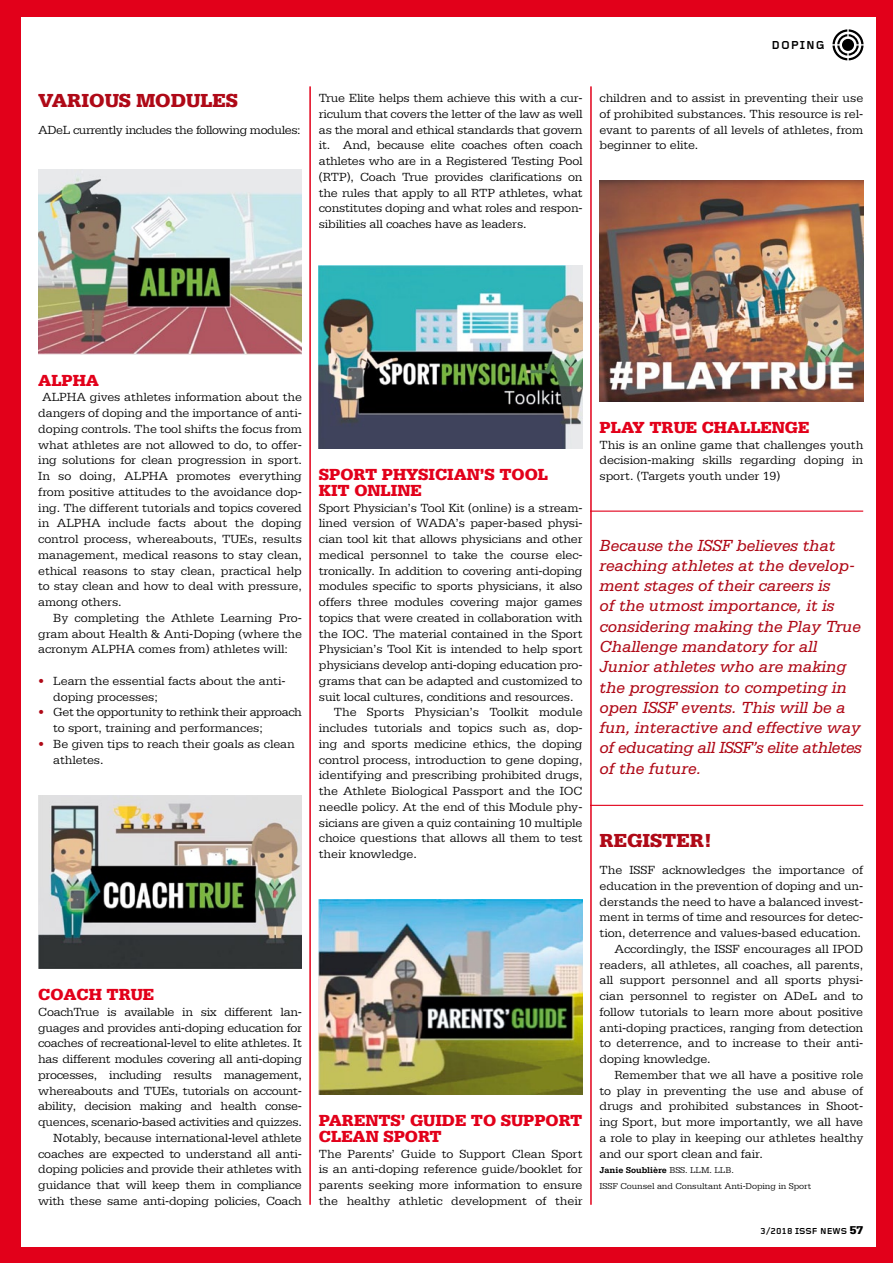
<style>
.page{position:relative;width:893px;height:1263px;background:#e2001a}
.page>*{position:absolute;margin:0;border:0;box-sizing:border-box;transform-origin:0 0}
.t1{font:900 19.95px "Serifa";letter-spacing:-.005em;color:#af0917}
.t2{font:italic 16.95px/20.2px "Serifa";letter-spacing:-.005em;color:#af0917}
.t3{font:900 16.95px/15.8px "Serifa";letter-spacing:-.005em;color:#e2001a}
.t4{font:12.45px/15.8px "Serifa ISSF";letter-spacing:-.01em;color:#000;text-align:justify}
.t5{font:12.45px "Serifa ISSF";letter-spacing:-.03em;color:#000}
.t6{font:700 12px "Foundry Gridnik";color:#000}
.t7{font:900 12px "Serifa";color:#000}
.t8{font:9px "Serifa ISSF";letter-spacing:-.005em;color:#000}
.t9{font:700 9px "Serifa";letter-spacing:-.005em;color:#000}
.t10{font:700 9px "Foundry Gridnik";color:#000}
.s1{color:#af0917}
.s2{font-family:"Serifa ISSF";font-weight:400}
</style>
<div class="page">
<div style="left:21px;top:17px;width:855px;height:1229px;background:#fff"></div>
<svg style="left:832px;top:29px;width:31px;height:31px"></svg>
<hr style="left:309px;top:86px;width:2px;height:1119px;background:#e2001a">
<hr style="left:590px;top:86px;width:2px;height:1119px;background:#e2001a">
<hr style="left:590px;top:511px;width:273px;height:1px;background:#e2001a">
<hr style="left:590px;top:805px;width:273px;height:1px;background:#e2001a">
<img style="left:38px;top:169px;width:264px;height:185px">
<img style="left:319px;top:899px;width:264px;height:195px">
<img style="left:38px;top:795px;width:263px;height:173px">
<img style="left:600px;top:181px;width:263px;height:220px">
<img style="left:319px;top:265px;width:264px;height:184px">
<h1 class="t1" style="left:38px;top:88px;width:57px">VARIOUS</h1>
<h1 class="t1" style="left:137px;top:88px;width:34px">MODULES</h1>
<p class="t5" style="left:38px;top:123px;width:264px">ADeL currently includes the following modules:</p>
<p class="t6" style="left:772px;top:38px;width:19px">DOPING</p>
<p class="t4" style="left:319px;top:90px;width:265px">True Elite helps them achieve this with a cur&shy;riculum that covers the letter of the law as well as the moral and ethical standards that govern it. And, because elite coaches often coach athletes who are in a Registered Testing Pool (RTP), Coach True provides clarifications on the rules that apply to all RTP athletes, what constitutes doping and what roles and respon&shy;sibilities all coaches have as leaders.</p>
<p class="t4" style="left:600px;top:90px;width:265px">children and to assist in preventing their use of prohibited substances. This resource is rel&shy;evant to parents of all levels of athletes, from beginner to elite.</p>
<h2 class="t3" style="left:38px;top:372px;width:62px">ALPHA</h2>
<p class="t4" style="left:38px;top:389px;width:265px;text-indent:4px">ALPHA gives athletes information about the dangers of doping and the importance of anti&shy;doping controls. The tool shifts the focus from what athletes are not allowed to do, to offer&shy;ing solutions for clean progression in sport.<br>In so doing, ALPHA promotes everything from positive attitudes to the avoidance dop&shy;ing. The different tutorials and topics covered in ALPHA include facts about the doping control process, whereabouts, TUEs, results management, medical reasons to stay clean, ethical reasons to stay clean, practical help to stay clean and how to deal with pressure, among others.</p>
<p class="t4" style="left:38px;top:610px;width:265px;text-indent:15px">By completing the Athlete Learning Pro&shy;gram about Health &amp; Anti-Doping (where the acronym ALPHA comes from) athletes will:</p>
<p class="t4" style="left:53px;top:673px;width:234px;text-indent:-15px"><span class="s1">•</span> Learn the essential facts about the anti&shy;doping processes;</p>
<p class="t4" style="left:53px;top:704px;width:250px;text-indent:-15px"><span class="s1">•</span> Get the opportunity to rethink their approach to sport, training and performances;</p>
<p class="t4" style="left:53px;top:736px;width:243px;text-indent:-15px"><span class="s1">•</span> Be given tips to reach their goals as clean athletes.</p>
<h2 class="t3" style="left:38px;top:986px;width:118px">COACH TRUE</h2>
<p class="t4" style="left:38px;top:1004px;width:265px;text-align:right">CoachTrue is available in six different lan&shy;guages and provides anti-doping education for coaches of recreational-level to elite athletes. It has different modules covering all anti-doping processes, including results management, whereabouts and TUEs, tutorials on account&shy;ability, decision making and health conse&shy;quences, scenario-based activities and quizzes.<br>Notably, because international-level athlete coaches are expected to understand all anti&shy;doping policies and provide their athletes with guidance that will keep them in compliance with these same anti-doping policies, Coach</p>
<h2 class="t3" style="left:319px;top:466px;width:231px">SPORT PHYSICIAN’S TOOL<br>KIT ONLINE</h2>
<p class="t4" style="left:319px;top:500px;width:265px">Sport Physician’s Tool Kit (online) is a stream-</p>
<p class="t4" style="left:319px;top:515px;width:265px">lined version of WADA’s paper-based physi-</p>
<p class="t4" style="left:319px;top:531px;width:265px">cian tool kit that allows physicians and other</p>
<p class="t4" style="left:319px;top:547px;width:265px">medical personnel to take the course elec-</p>
<p class="t4" style="left:319px;top:563px;width:265px">tronically. In addition to covering anti-doping</p>
<p class="t4" style="left:319px;top:578px;width:265px">modules specific to sports physicians, it also</p>
<p class="t4" style="left:319px;top:594px;width:265px">offers three modules covering major games</p>
<p class="t4" style="left:319px;top:610px;width:265px">topics that were created in collaboration with</p>
<p class="t4" style="left:319px;top:626px;width:265px">the IOC. The material contained in the Sport</p>
<p class="t4" style="left:319px;top:641px;width:265px">Physician’s Tool Kit is intended to help sport</p>
<p class="t4" style="left:319px;top:657px;width:265px">physicians develop anti-doping education pro-</p>
<p class="t4" style="left:319px;top:673px;width:265px">grams that can be adapted and customized to</p>
<p class="t4" style="left:319px;top:689px;width:256px">suit local cultures, conditions and resources.</p>
<p class="t4" style="left:334px;top:704px;width:250px">The Sports Physician’s Toolkit module</p>
<p class="t4" style="left:319px;top:720px;width:265px">includes tutorials and topics such as, dop-</p>
<p class="t4" style="left:319px;top:736px;width:265px">ing and sports medicine ethics, the doping</p>
<p class="t4" style="left:319px;top:752px;width:265px">control process, introduction to gene doping,</p>
<p class="t4" style="left:319px;top:767px;width:265px">identifying and prescribing prohibited drugs,</p>
<p class="t4" style="left:319px;top:783px;width:265px">the Athlete Biological Passport and the IOC</p>
<p class="t4" style="left:319px;top:799px;width:265px">needle policy. At the end of this Module phy-</p>
<p class="t4" style="left:319px;top:815px;width:265px">sicians are given a quiz containing 10 multiple</p>
<p class="t4" style="left:319px;top:830px;width:265px">choice questions that allows all them to test</p>
<p class="t4" style="left:319px;top:846px;width:99px">their knowledge.</p>
<h2 class="t3" style="left:319px;top:1112px;width:265px">PARENTS’ GUIDE TO SUPPORT<br>CLEAN SPORT</h2>
<p class="t4" style="left:319px;top:1145px;width:265px">The Parents’ Guide to Support Clean Sport is an anti-doping reference guide/booklet for parents seeking more information to ensure the healthy athletic development of their</p>
<h2 class="t3" style="left:600px;top:419px;width:211px">PLAY TRUE CHALLENGE</h2>
<p class="t4" style="left:600px;top:437px;width:265px">This is an online game that challenges youth decision-making skills regarding doping in sport. (Targets youth under 19)</p>
<p class="t2" style="left:600px;top:535px;width:264px">Because the ISSF believes that reaching athletes at the develop&shy;ment stages of their careers is<br>of the utmost importance, it is considering making the Play True<br>Challenge mandatory for all<br>Junior athletes who are making the progression to competing in open ISSF events. This will be a fun, interactive and effective way of educating all ISSF’s elite athletes of the future.</p>
<h1 class="t1" style="left:600px;top:829px;width:14px">REGISTE</h1>
<h1 class="t1" style="left:690px;top:829px;width:24px">R!</h1>
<p class="t4" style="left:600px;top:862px;width:265px">The ISSF acknowledges the importance of</p>
<p class="t4" style="left:600px;top:878px;width:265px">education in the prevention of doping and un-</p>
<p class="t4" style="left:600px;top:893px;width:265px">derstands the need to have a balanced invest-</p>
<p class="t4" style="left:600px;top:909px;width:265px">ment in terms of time and resources for detec-</p>
<p class="t4" style="left:600px;top:925px;width:263px">tion, deterrence and values-based education.</p>
<p class="t4" style="left:615px;top:941px;width:250px">Accordingly, the ISSF encourages all IPOD</p>
<p class="t4" style="left:600px;top:956px;width:265px">readers, all athletes, all coaches, all parents,</p>
<p class="t4" style="left:600px;top:972px;width:265px">all support personnel and all sports physi-</p>
<p class="t4" style="left:600px;top:988px;width:265px">cian personnel to register on ADeL and to</p>
<p class="t4" style="left:600px;top:1004px;width:265px">follow tutorials to learn more about positive</p>
<p class="t4" style="left:600px;top:1019px;width:265px">anti-doping practices, ranging from detection</p>
<p class="t4" style="left:600px;top:1035px;width:265px">to deterrence, and to increase to their anti-</p>
<p class="t4" style="left:600px;top:1051px;width:113px">doping knowledge.</p>
<p class="t4" style="left:615px;top:1067px;width:250px">Remember that we all have a positive role</p>
<p class="t4" style="left:600px;top:1082px;width:265px">to play in preventing the use and abuse of</p>
<p class="t4" style="left:600px;top:1098px;width:265px">drugs and prohibited substances in Shoot-</p>
<p class="t4" style="left:600px;top:1114px;width:265px">ing Sport, but more importantly, we all have</p>
<p class="t4" style="left:600px;top:1130px;width:265px">a role to play in keeping our athletes healthy</p>
<p class="t4" style="left:600px;top:1145px;width:165px">and our sport clean and fair.</p>
<p class="t9" style="left:600px;top:1165px;width:136px">Janie Soublière <span class="s2">BSS. LLM. LLB.</span></p>
<p class="t8" style="left:600px;top:1181px;width:213px">ISSF Counsel and Consultant Anti-Doping in Sport</p>
<p class="t10" style="left:760px;top:1225px;width:42px">3/2018 ISS</p>
<p class="t10" style="left:812px;top:1225px;width:16px">F NEWS</p>
<p class="t7" style="left:850px;top:1222px;width:15px">57</p>
</div>
